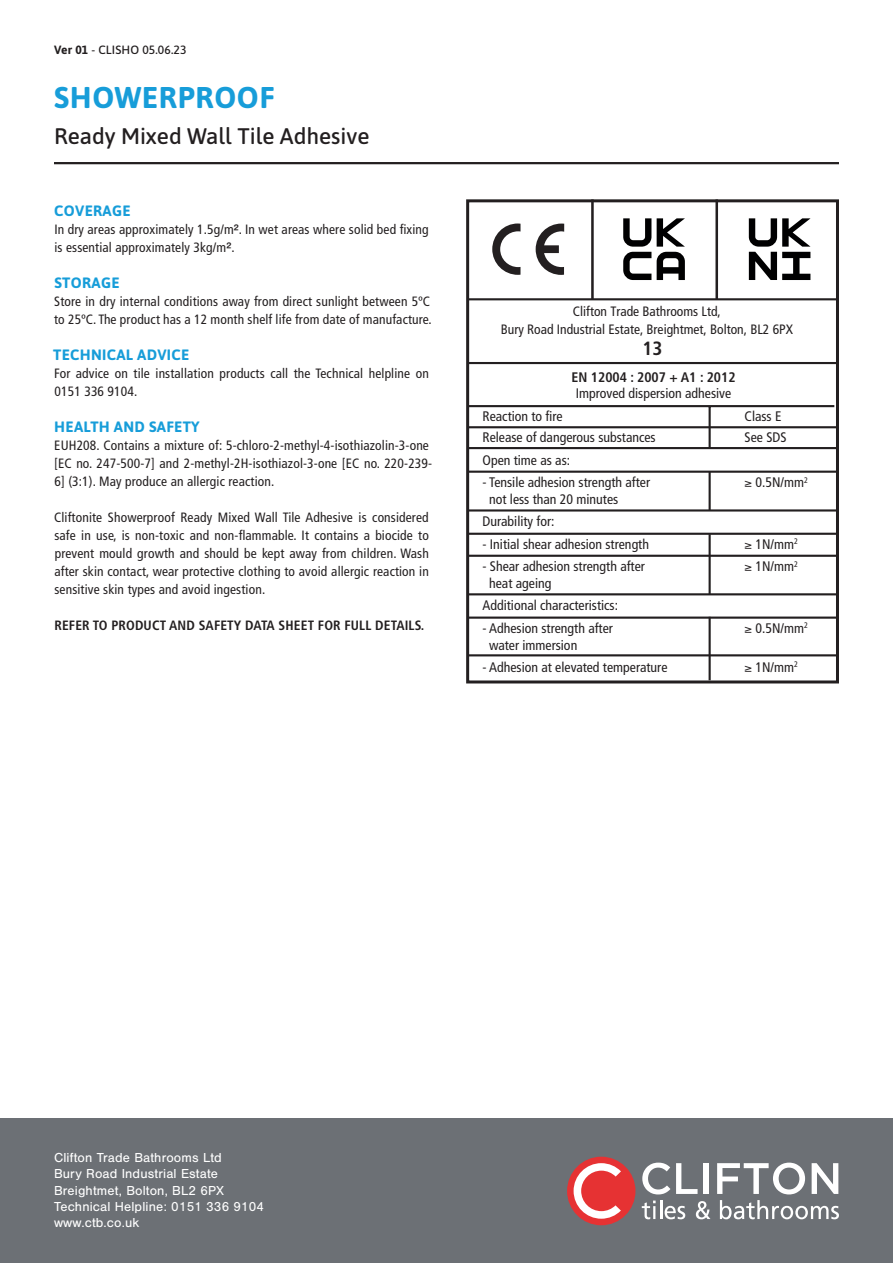
<style>
.page{position:relative;width:893px;height:1263px;background:#fff}
.page>*{position:absolute;margin:0;border:0;box-sizing:border-box;transform-origin:0 0}
.t1{font:700 30px "Asap";letter-spacing:.02em;color:#179dd9}
.t2{font:500 22.5px "Asap";color:#231f20}
.t3{font:700 condensed 19.2px "Frutiger";color:#231f20}
.t4{font:700 15px "Asap";letter-spacing:.02em;color:#179dd9}
.t5{font:condensed 13.8px/22.5px "Frutiger";color:#231f20}
.t6{font:700 condensed 13.8px "Frutiger";color:#231f20}
.t7{font:condensed 13.5px/18px "Frutiger";letter-spacing:.01em;color:#231f20}
.t8{font:13.5px/16.2px "Nimbus San";letter-spacing:.01em;color:#fff}
.t9{font:700 condensed 13.5px "Frutiger";letter-spacing:.01em;color:#231f20}
.t10{font:500 12px "Asap";letter-spacing:.01em;color:#231f20}
.s1{font-weight:700}
.s2{font-family:"Helvetica Neue LT Std";font-weight:500;font-stretch:normal}
</style>
<div class="page">
<hr style="left:54px;top:162px;width:785px;height:2px;background:#231f20">
<div style="left:0;top:1119px;width:893px;height:144px;background:#6c7075"></div>
<div style="left:567px;top:1157px;width:68px;height:68px;background:#e63233;border-radius:50%"></div>
<svg style="left:574px;top:1163px;width:47px;height:56px"></svg>
<svg style="left:676px;top:1163px;width:22px;height:31px"></svg>
<div style="left:703px;top:1163px;width:6px;height:31px;background:#fff"></div>
<svg style="left:812px;top:1163px;width:26px;height:31px"></svg>
<svg style="left:642px;top:1162px;width:28px;height:32px"></svg>
<svg style="left:717px;top:1162px;width:88px;height:32px"></svg>
<svg style="left:642px;top:1200px;width:43px;height:19px"></svg>
<svg style="left:696px;top:1201px;width:14px;height:18px"></svg>
<svg style="left:720px;top:1200px;width:119px;height:19px"></svg>
<hr style="left:591px;top:199px;width:3px;height:100px;background:#231f20">
<hr style="left:715px;top:199px;width:3px;height:100px;background:#231f20">
<svg style="left:536px;top:224px;width:28px;height:51px"></svg>
<svg style="left:492px;top:223px;width:28px;height:52px"></svg>
<svg style="left:749px;top:218px;width:61px;height:62px"></svg>
<svg style="left:657px;top:218px;width:28px;height:62px"></svg>
<svg style="left:623px;top:218px;width:28px;height:62px"></svg>
<div style="left:466px;top:199px;width:373px;height:484px;border:3px solid #231f20"></div>
<hr style="left:468px;top:298px;width:371px;height:2px;background:#231f20">
<hr style="left:468px;top:362px;width:371px;height:2px;background:#231f20">
<hr style="left:468px;top:426px;width:371px;height:2px;background:#231f20">
<hr style="left:468px;top:447px;width:371px;height:2px;background:#231f20">
<hr style="left:468px;top:471px;width:371px;height:2px;background:#231f20">
<hr style="left:468px;top:509px;width:371px;height:2px;background:#231f20">
<hr style="left:467px;top:555px;width:370px;height:2px;background:#231f20">
<hr style="left:467px;top:533px;width:370px;height:2px;background:#231f20">
<hr style="left:467px;top:593px;width:370px;height:2px;background:#231f20">
<hr style="left:467px;top:616px;width:370px;height:3px;background:#231f20">
<hr style="left:467px;top:654px;width:370px;height:2px;background:#231f20">
<hr style="left:709px;top:406px;width:2px;height:43px;background:#231f20">
<hr style="left:709px;top:534px;width:2px;height:61px;background:#231f20">
<hr style="left:709px;top:617px;width:2px;height:63px;background:#231f20">
<hr style="left:468px;top:405px;width:366px;height:2px;background:#231f20">
<hr style="left:709px;top:471px;width:2px;height:40px;background:#231f20">
<p class="t10" style="left:54px;top:41px;width:134px"><span class="s1">Ver 01</span> - CLISHO 05.06.23</p>
<h1 class="t1" style="left:54px;top:76px;width:222px">SHOWERPROOF</h1>
<h2 class="t2" style="left:54px;top:120px;width:317px">Ready Mixed Wall Tile Adhesive</h2>
<p class="t4" style="left:54px;top:200px;width:78px">COVERAGE</p>
<p class="t7" style="left:54px;top:220px;width:376px">In dry areas approximately 1.5g/m<span class="s2">2</span>. In wet areas where solid bed fixing is essential approximately 3kg/m<span class="s2">2</span>.</p>
<p class="t4" style="left:54px;top:272px;width:67px">STORAGE</p>
<p class="t7" style="left:54px;top:292px;width:379px">Store in dry internal conditions away from direct sunlight between 5ºC to 25ºC. The product has a 12 month shelf life from date of manufacture.</p>
<p class="t4" style="left:53px;top:344px;width:138px">TECHNICAL ADVICE</p>
<p class="t7" style="left:54px;top:364px;width:376px">For advice on tile installation products call the Technical helpline on<br>0151 336 9104.</p>
<p class="t4" style="left:54px;top:416px;width:147px">HEALTH AND SAFETY</p>
<p class="t7" style="left:54px;top:436px;width:380px">EUH208. Contains a mixture of: 5-chloro-2-methyl-4-isothiazolin-3-one [EC no. 247-500-7] and 2-methyl-2H-isothiazol-3-one [EC no. 220-239-<br>6] (3:1). May produce an allergic reaction.</p>
<p class="t7" style="left:54px;top:508px;width:376px;text-align:justify">Cliftonite Showerproof Ready Mixed Wall Tile Adhesive is considered safe in use, is non-toxic and non-flammable. It contains a biocide to prevent mould growth and should be kept away from children. Wash after skin contact, wear protective clothing to avoid allergic reaction in sensitive skin types and avoid ingestion.</p>
<p class="t9" style="left:54px;top:617px;width:371px">REFER TO PRODUCT AND SAFETY DATA SHEET FOR FULL DETAILS.</p>
<p class="t7" style="left:501px;top:303px;width:294px;line-height:17.5px;text-align:center">Clifton Trade Bathrooms Ltd,<br>Bury Road Industrial Estate, Breightmet, Bolton, BL2 6PX</p>
<h3 class="t3" style="left:642px;top:337px;width:21px">13</h3>
<p class="t6" style="left:571px;top:369px;width:166px">EN 12004 : 2007 + A1 : 2012</p>
<p class="t5" style="left:576px;top:383px;width:157px">Improved dispersion adhesive</p>
<p class="t5" style="left:483px;top:405px;width:82px">Reaction to fire</p>
<p class="t5" style="left:745px;top:405px;width:38px">Class E</p>
<p class="t5" style="left:483px;top:426px;width:175px">Release of dangerous substances</p>
<p class="t5" style="left:745px;top:426px;width:43px">See SDS</p>
<p class="t5" style="left:483px;top:449px;width:89px">Open time as as:</p>
<p class="t5" style="left:483px;top:471px;width:169px">- Tensile adhesion strength after</p>
<p class="t5" style="left:745px;top:471px;width:65px">≥ 0.5N/mm<sup>2</sup></p>
<p class="t5" style="left:482px;top:488px;width:137px;text-indent:7px">not less than 20 minutes<br>Durability for:</p>
<p class="t5" style="left:482px;top:533px;width:168px">- Initial shear adhesion strength</p>
<p class="t5" style="left:745px;top:533px;width:55px">≥ 1N/mm<sup>2</sup></p>
<p class="t5" style="left:482px;top:555px;width:164px">- Shear adhesion strength after</p>
<p class="t5" style="left:745px;top:555px;width:55px">≥ 1N/mm<sup>2</sup></p>
<p class="t5" style="left:482px;top:572px;width:137px;text-indent:7px">heat ageing<br>Additional characteristics:</p>
<p class="t5" style="left:482px;top:617px;width:132px">- Adhesion strength after</p>
<p class="t5" style="left:745px;top:617px;width:65px">≥ 0.5N/mm<sup>2</sup></p>
<p class="t5" style="left:489px;top:634px;width:90px">water immersion</p>
<p class="t5" style="left:482px;top:656px;width:186px">- Adhesion at elevated temperature</p>
<p class="t5" style="left:745px;top:656px;width:55px">≥ 1N/mm<sup>2</sup></p>
<p class="t8" style="left:54px;top:1150px;width:212px">Clifton Trade Bathrooms Ltd<br>Bury Road Industrial Estate<br>Breightmet, Bolton, BL2 6PX<br>Technical Helpline: 0151 336 9104 www.ctb.co.uk</p>
</div>
